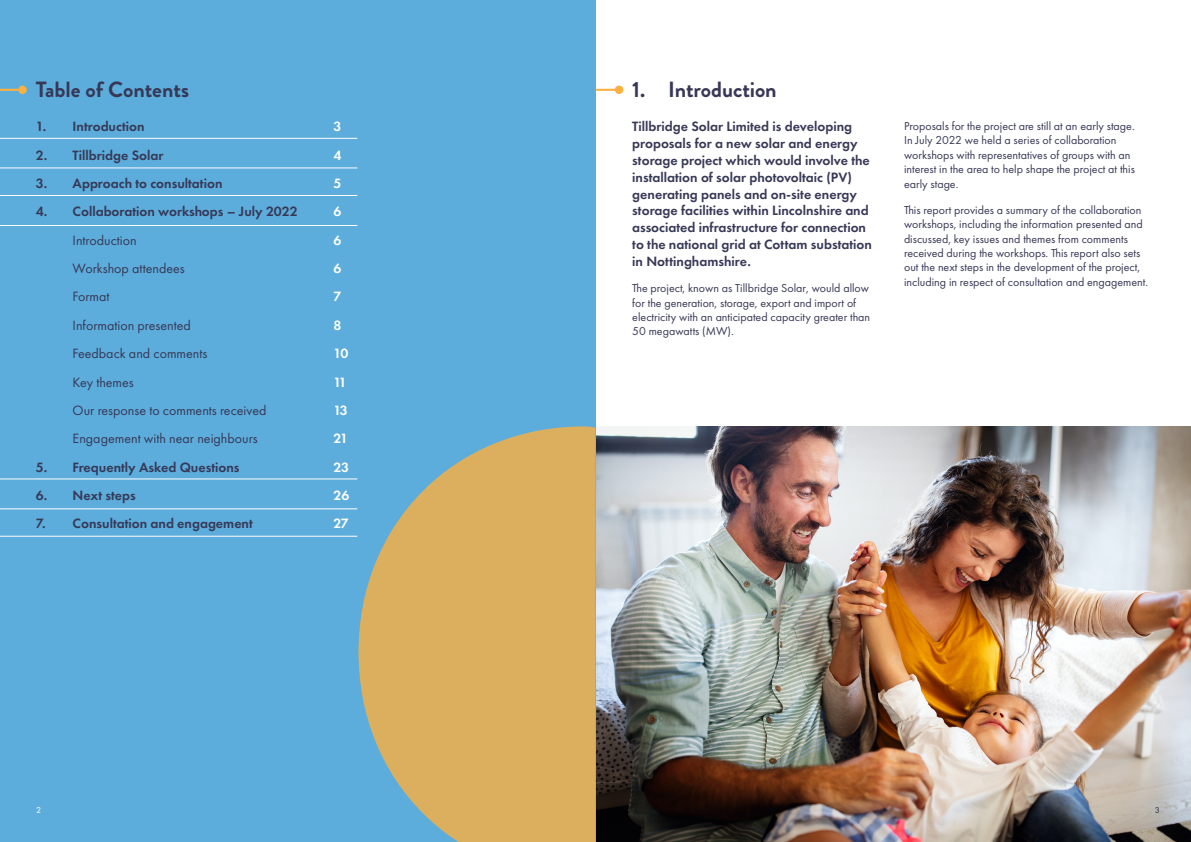
<style>
.page{position:relative;width:1191px;height:842px;background:#fff}
.page>*{position:absolute;margin:0;border:0;box-sizing:border-box;transform-origin:0 0}
.subheader{font:700 22px "Brandon Grotesque";letter-spacing:-.005em;color:#373856}
.body_copy{font:600 14px/16.8px "Futura PT";color:#373856}
.body_copy-2{font:14px "Futura PT";color:#373856}
.body_copy-3{font:600 14px "Futura PT";letter-spacing:-.07em;color:#fff}
.body_copy-4{font:12px/14.4px "Futura PT";color:#373856}
.body_copy-5{font:9px "Futura PT";color:#fff}
.body_copy-6{font:9px "Futura PT";color:#373856}
</style>
<div class="page">
<img style="left:595px;top:427px;width:596px;height:415px">
<div style="left:0;top:0;width:595px;height:842px;background:#5caddc"></div>
<svg style="left:358px;top:426px;width:237px;height:416px;fill:#dbaf5e"></svg>
<hr style="left:0;top:89px;width:23px;height:2px;background:#fbb03f">
<div style="left:18px;top:86px;width:9px;height:8px;background:#fbb03f;border-radius:50%"></div>
<hr style="left:596px;top:89px;width:23px;height:2px;background:#fbb03f">
<div style="left:615px;top:86px;width:8px;height:8px;background:#fbb03f;border-radius:50%"></div>
<hr style="left:0;top:138px;width:357px;height:1px;background:#fff">
<hr style="left:0;top:195px;width:357px;height:1px;background:#fff">
<hr style="left:0;top:479px;width:357px;height:1px;background:#fff">
<hr style="left:0;top:168px;width:357px;height:1px;background:#fff">
<hr style="left:0;top:225px;width:357px;height:1px;background:#fff">
<hr style="left:0;top:509px;width:357px;height:1px;background:#fff">
<hr style="left:0;top:536px;width:357px;height:1px;background:#fff">
<p class="subheader" style="left:36px;top:74px;width:155px">Table of Contents</p>
<p class="subheader" style="left:632px;top:74px;width:146px">1. Introduction</p>
<p class="body_copy" style="left:36px;top:118px;width:110px">1. Introduction</p>
<p class="body_copy-3" style="left:333px;top:118px;width:9px">3</p>
<p class="body_copy" style="left:36px;top:147px;width:129px">2. Tillbridge Solar</p>
<p class="body_copy-3" style="left:333px;top:146px;width:9px">4</p>
<p class="body_copy" style="left:36px;top:175px;width:188px">3. Approach to consultation</p>
<p class="body_copy-3" style="left:333px;top:175px;width:9px">5</p>
<p class="body_copy" style="left:36px;top:203px;width:263px">4. Collaboration workshops – July 2022</p>
<p class="body_copy-3" style="left:333px;top:203px;width:9px">6</p>
<p class="body_copy-2" style="left:73px;top:232px;width:66px">Introduction</p>
<p class="body_copy-3" style="left:333px;top:231px;width:9px">6</p>
<p class="body_copy-2" style="left:73px;top:260px;width:114px">Workshop attendees</p>
<p class="body_copy-3" style="left:333px;top:260px;width:9px">6</p>
<p class="body_copy-2" style="left:73px;top:288px;width:38px">Format</p>
<p class="body_copy-3" style="left:333px;top:288px;width:9px">7</p>
<p class="body_copy-2" style="left:73px;top:317px;width:120px">Information presented</p>
<p class="body_copy-3" style="left:333px;top:316px;width:9px">8</p>
<p class="body_copy-2" style="left:73px;top:345px;width:136px">Feedback and comments</p>
<p class="body_copy-3" style="left:333px;top:345px;width:16px">10</p>
<p class="body_copy-2" style="left:73px;top:373px;width:63px">Key themes</p>
<p class="body_copy-3" style="left:333px;top:373px;width:15px">11</p>
<p class="body_copy-2" style="left:73px;top:402px;width:195px">Our response to comments received</p>
<p class="body_copy-3" style="left:333px;top:401px;width:16px">13</p>
<p class="body_copy-2" style="left:73px;top:430px;width:187px">Engagement with near neighbours</p>
<p class="body_copy-3" style="left:333px;top:430px;width:16px">21</p>
<p class="body_copy" style="left:36px;top:458px;width:205px">5. Frequently Asked Questions</p>
<p class="body_copy-3" style="left:333px;top:458px;width:17px">23</p>
<p class="body_copy" style="left:36px;top:487px;width:101px">6. Next steps</p>
<p class="body_copy-3" style="left:333px;top:486px;width:17px">26</p>
<p class="body_copy" style="left:36px;top:515px;width:219px">7. Consultation and engagement</p>
<p class="body_copy-3" style="left:333px;top:515px;width:17px">27</p>
<p class="body_copy" style="left:632px;top:118px;width:241px">Tillbridge Solar Limited is developing proposals for a new solar and energy storage project which would involve the installation of solar photovoltaic (PV) generating panels and on-site energy storage facilities within Lincolnshire and associated infrastructure for connection to the national grid at Cottam substation in Nottinghamshire.</p>
<p class="body_copy-4" style="left:632px;top:281px;width:239px">The project, known as Tillbridge Solar, would allow for the generation, storage, export and import of electricity with an anticipated capacity greater than 50 megawatts (MW).</p>
<p class="body_copy-4" style="left:904px;top:119px;width:232px">Proposals for the project are still at an early stage.<br>In July 2022 we held a series of collaboration workshops with representatives of groups with an interest in the area to help shape the project at this early stage.</p>
<p class="body_copy-4" style="left:904px;top:203px;width:246px">This report provides a summary of the collaboration workshops, including the information presented and discussed, key issues and themes from comments received during the workshops. This report also sets out the next steps in the development of the project, including in respect of consultation and engagement.</p>
<p class="body_copy-5" style="left:36px;top:804px;width:7px">2</p>
<p class="body_copy-6" style="left:1155px;top:804px;width:7px">3</p>
</div>
